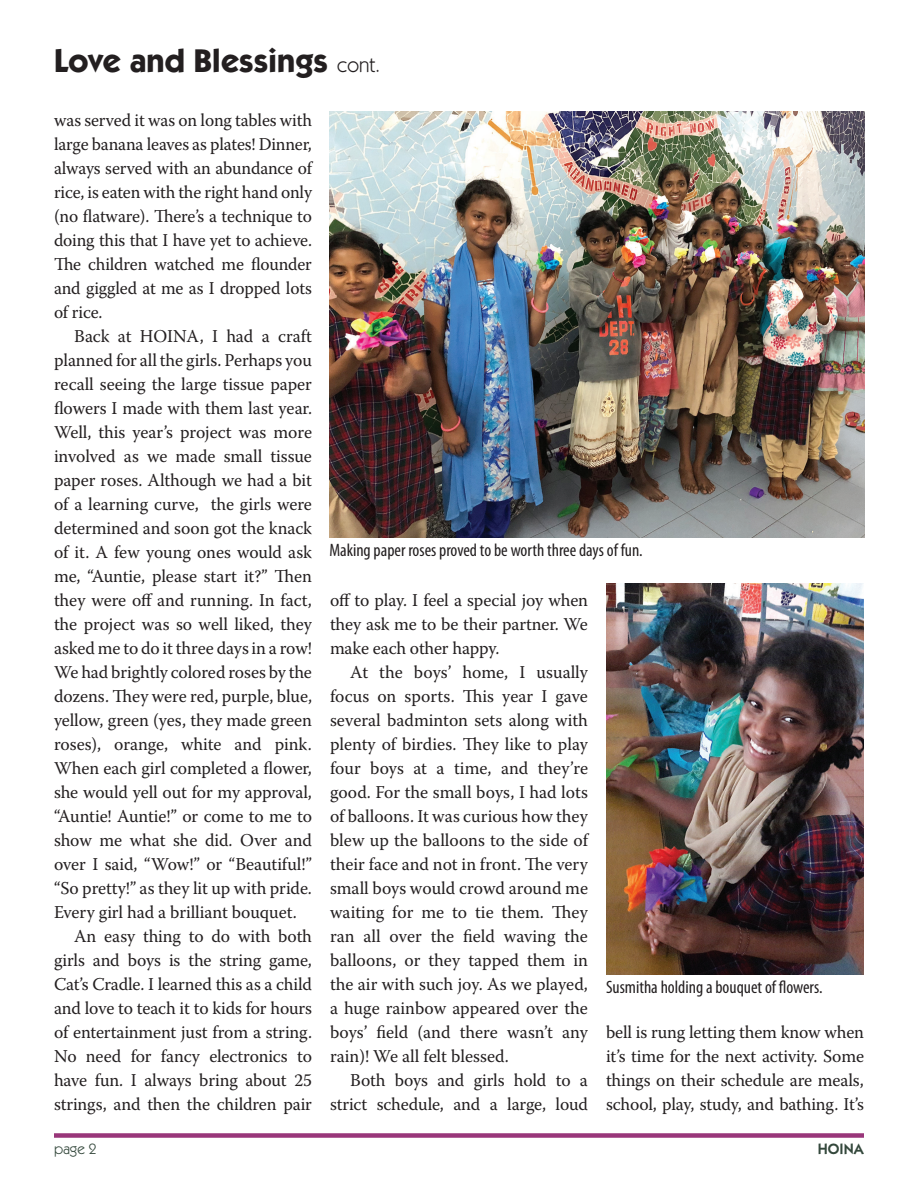
<style>
.page{position:relative;width:918px;height:1188px;background:#fff}
.page>*{position:absolute;margin:0;border:0;box-sizing:border-box;transform-origin:0 0}
.t1{font:700 33px "Itc Kabel";color:#231f20}
.t2{font:18px/24px "Warnock Pro";letter-spacing:-.01em;color:#231f20;text-align:justify}
.t3{font:condensed 18px "Myriad Pro";color:#231f20}
.t4{font:15px "Itc Kabel";color:#34483c}
.t5{font:600 15px "Itc Kabel";color:#34483c}
.s1{font-weight:400;font-size:21px}
</style>
<div class="page">
<div style="left:54px;top:1133px;width:810px;height:5px;background:#99367a"></div>
<img style="left:606px;top:583px;width:258px;height:391px">
<img style="left:330px;top:111px;width:534px;height:427px">
<p class="t1" style="left:54px;top:41px;width:328px">Love and Blessings <span class="s1">cont.</span></p>
<p class="t2" style="left:54px;top:108px;width:260px">was served it was on long tables with large banana leaves as plates! Dinner, always served with an abundance of rice, is eaten with the right hand only (no flatware). There’s a technique to doing this that I have yet to achieve.<br>The children watched me flounder and giggled at me as I dropped lots of rice.</p>
<p class="t2" style="left:54px;top:324px;width:260px;text-indent:20px">Back at HOINA, I had a craft planned for all the girls. Perhaps you recall seeing the large tissue paper flowers I made with them last year.<br>Well, this year’s project was more involved as we made small tissue paper roses. Although we had a bit of a learning curve, the girls were determined and soon got the knack of it. A few young ones would ask me, “Auntie, please start it?” Then they were off and running. In fact, the project was so well liked, they asked me to do it three days in a row!<br>We had brightly colored roses by the dozens. They were red, purple, blue, yellow, green (yes, they made green roses), orange, white and pink.<br>When each girl completed a flower, she would yell out for my approval, “Auntie! Auntie!” or come to me to show me what she did. Over and over I said, “Wow!” or “Beautiful!” “So pretty!” as they lit up with pride.<br>Every girl had a brilliant bouquet.</p>
<p class="t2" style="left:54px;top:924px;width:260px;text-indent:20px">An easy thing to do with both girls and boys is the string game, Cat’s Cradle. I learned this as a child and love to teach it to kids for hours of entertainment just from a string.<br>No need for fancy electronics to have fun. I always bring about 25 strings, and then the children pair</p>
<p class="t3" style="left:329px;top:540px;width:315px">Making paper roses proved to be worth three days of fun.</p>
<p class="t2" style="left:330px;top:588px;width:260px">off to play. I feel a special joy when they ask me to be their partner. We make each other happy.</p>
<p class="t2" style="left:330px;top:660px;width:260px;text-indent:20px">At the boys’ home, I usually focus on sports. This year I gave several badminton sets along with plenty of birdies. They like to play four boys at a time, and they’re good. For the small boys, I had lots of balloons. It was curious how they blew up the balloons to the side of their face and not in front. The very small boys would crowd around me waiting for me to tie them. They ran all over the field waving the balloons, or they tapped them in the air with such joy. As we played, a huge rainbow appeared over the boys’ field (and there wasn’t any rain)! We all felt blessed.</p>
<p class="t2" style="left:330px;top:1068px;width:259px;text-align:right">Both boys and girls hold to a strict schedule, and a large, loud</p>
<p class="t3" style="left:606px;top:976px;width:218px">Susmitha holding a bouquet of flowers.</p>
<p class="t2" style="left:606px;top:1020px;width:260px">bell is rung letting them know when it’s time for the next activity. Some things on their schedule are meals, school, play, study, and bathing. It’s</p>
<p class="t4" style="left:54px;top:1140px;width:44px">page 2</p>
<p class="t5" style="left:818px;top:1140px;width:47px">HOINA</p>
</div>
